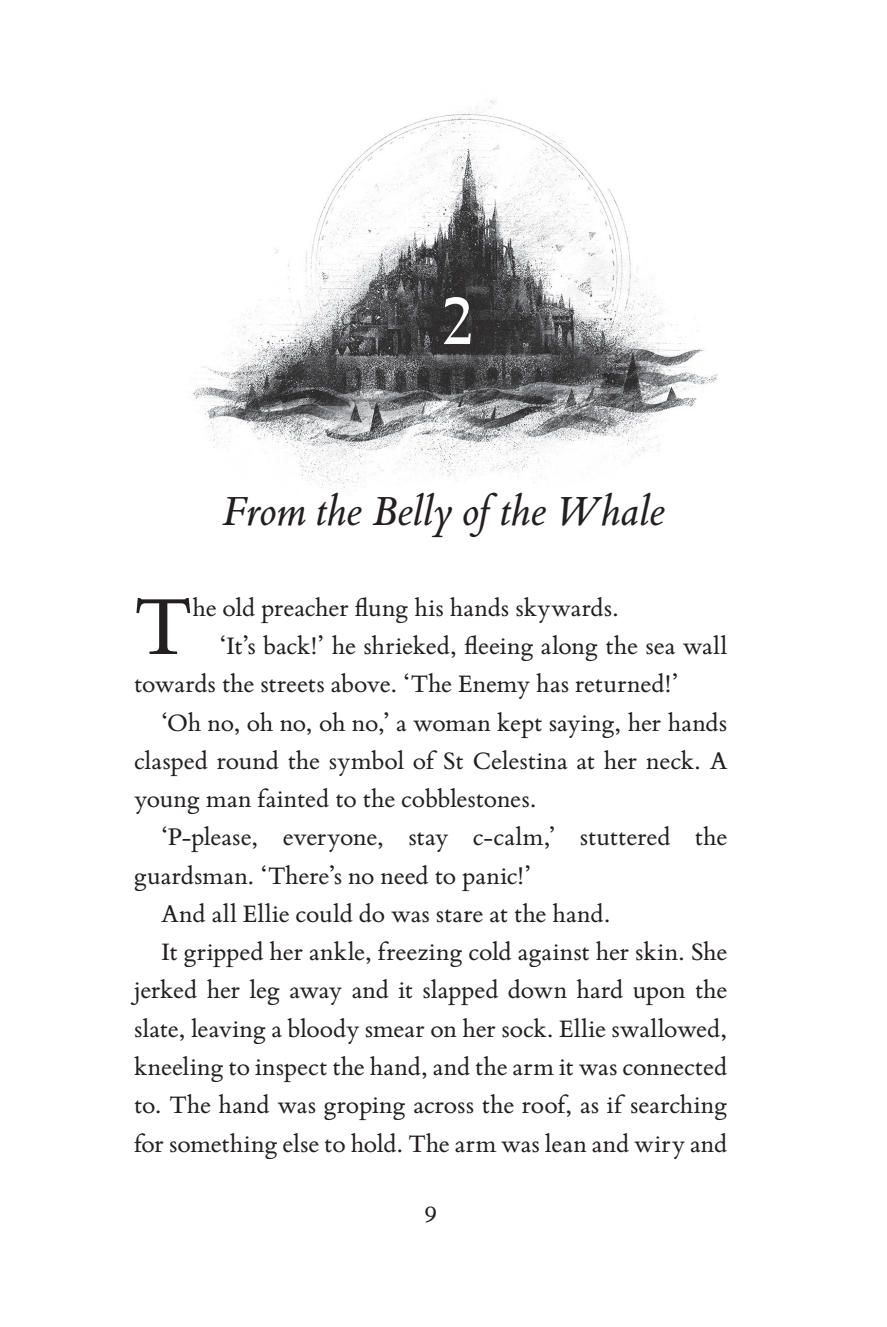
<style>
.page{position:relative;width:887px;height:1327px;background:#fff}
.page>*{position:absolute;margin:0;border:0;box-sizing:border-box;transform-origin:0 0}
.t1{font:90.23px "Bembo Book MT Std";color:#231f20}
.t2{font:700 65.25px "Electra LT Std";color:#fff}
.t3{font:italic 46.12px "Bembo Book MT Std";color:#231f20}
.t4{font:27.45px "Bembo Book MT Std";color:#231f20}
.t5{font:27px "Bembo Book MT Std";letter-spacing:-.005em;color:#231f20}
</style>
<div class="page">
<img style="left:193px;top:100px;width:525px;height:395px">
<h2 class="t2" style="left:441px;top:281px;width:35px">2</h2>
<h3 class="t3" style="left:221px;top:480px;width:445px">From the Belly of the Whale</h3>
<h1 class="t1" style="left:134px;top:566px;width:60px">T</h1>
<p class="t5" style="left:192px;top:589px;width:428px">he old preacher flung his hands skywards.</p>
<p class="t5" style="left:219px;top:628px;width:509px">‘It’s back!’ he shrieked, fleeing along the sea wall</p>
<p class="t5" style="left:134px;top:666px;width:546px">towards the streets above. ‘The Enemy has returned!’</p>
<p class="t5" style="left:161px;top:704px;width:568px">‘Oh no, oh no, oh no,’ a woman kept saying, her hands</p>
<p class="t5" style="left:134px;top:742px;width:595px">clasped round the symbol of St Celestina at her neck. A</p>
<p class="t5" style="left:134px;top:781px;width:404px">young man fainted to the cobblestones.</p>
<p class="t5" style="left:161px;top:819px;width:568px">‘P‑please, everyone, stay c‑calm,’ stuttered the</p>
<p class="t5" style="left:134px;top:857px;width:399px">guardsman. ‘There’s no need to panic!’</p>
<p class="t5" style="left:161px;top:895px;width:451px">And all Ellie could do was stare at the hand.</p>
<p class="t5" style="left:161px;top:934px;width:568px">It gripped her ankle, freezing cold against her skin. She</p>
<p class="t5" style="left:134px;top:972px;width:595px">jerked her leg away and it slapped down hard upon the</p>
<p class="t5" style="left:134px;top:1010px;width:595px">slate, leaving a bloody smear on her sock. Ellie swallowed,</p>
<p class="t5" style="left:134px;top:1048px;width:595px">kneeling to inspect the hand, and the arm it was connected</p>
<p class="t5" style="left:134px;top:1087px;width:595px">to. The hand was groping across the roof, as if searching</p>
<p class="t5" style="left:134px;top:1125px;width:595px">for something else to hold. The arm was lean and wiry and</p>
<p class="t4" style="left:425px;top:1191px;width:13px">9</p>
</div>
